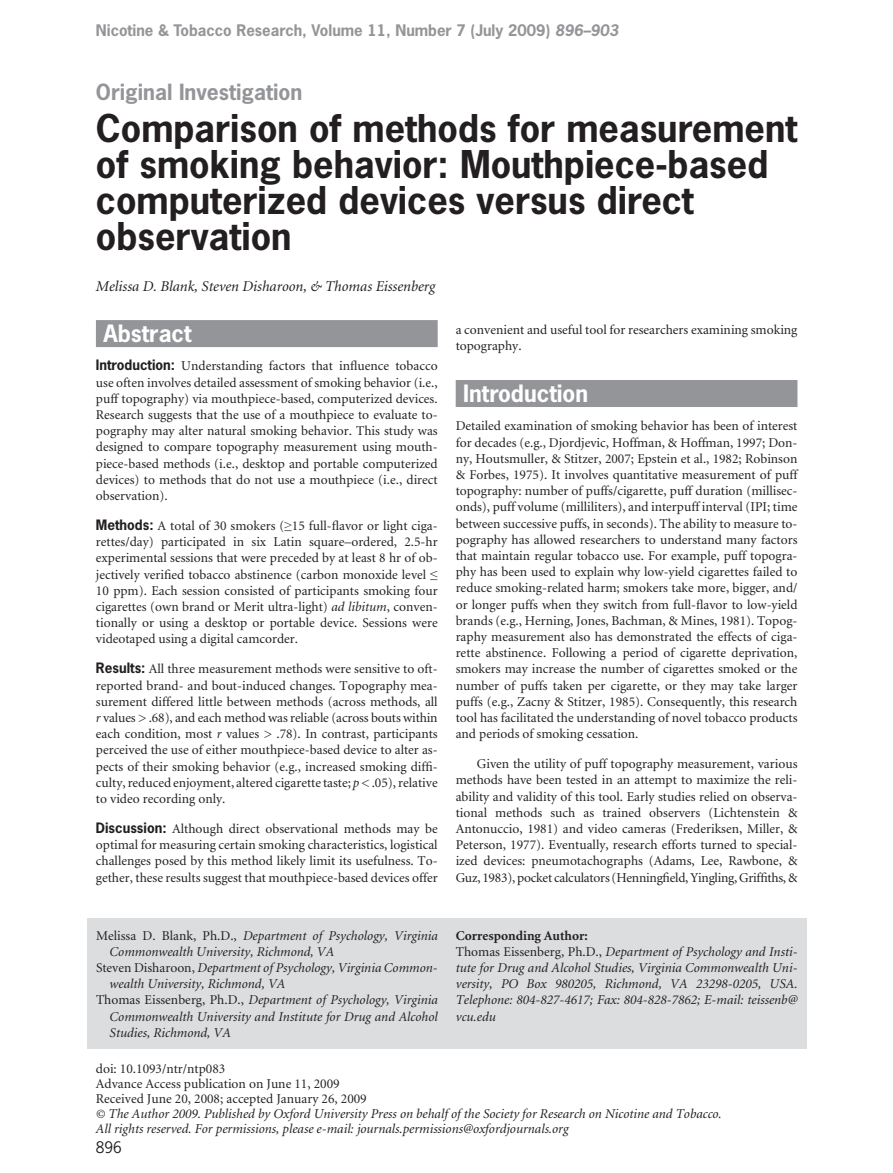
<style>
.page{position:relative;width:893px;height:1173px;background:#fff}
.page>*{position:absolute;margin:0;border:0;box-sizing:border-box;transform-origin:0 0}
.t1{font:700 36px/36px "News Gothic";color:#231f20}
.t2{font:700 22.5px "News Gothic";color:#fff}
.t3{font:700 21px "News Gothic";color:#939598}
.t4{font:700 15px "News Gothic";color:#939598}
.t5{font:italic 15px "Minion";color:#231f20}
.t6{font:15px "News Gothic";color:#231f20}
.t7{font:13.5px/16.2px "Minion";color:#231f20;text-align:justify}
.t8{font:italic 13.5px/16.2px "Minion";color:#231f20}
.s1{font-style:italic}
.s2{font-family:"News Gothic";font-weight:700}
.s3{font-family:"Times New Roman"}
.s4{font-style:normal}
.s5{font-weight:700;font-style:normal}
</style>
<div class="page">
<div style="left:455px;top:380px;width:342px;height:27px;background:#939598"></div>
<div style="left:96px;top:320px;width:341px;height:27px;background:#939598"></div>
<div style="left:87px;top:918px;width:719px;height:131px;background:#dcdddf"></div>
<p class="t4" style="left:96px;top:24px;width:524px">Nicotine &amp; Tobacco Research, Volume 11, Number 7 (July 2009) <span class="s1">896–903</span></p>
<h3 class="t3" style="left:96px;top:84px;width:208px">Original Investigation</h3>
<h1 class="t1" style="left:96px;top:114px;width:703px">Comparison of methods for measurement of smoking behavior: Mouthpiece-based computerized devices versus direct observation</h1>
<p class="t5" style="left:96px;top:280px;width:341px">Melissa D. Blank , Steven Disharoon , &amp; Thomas Eissenberg</p>
<h2 class="t2" style="left:103px;top:325px;width:90px">Abstract</h2>
<p class="t7" style="left:96px;top:359px;width:343px"><span class="s2">Introduction:</span> Understanding factors that influence tobacco use often involves detailed assessment of smoking behavior (i.e., puff topography) via mouthpiece-based, computerized devices.<br>Research suggests that the use of a mouthpiece to evaluate to&shy;pography may alter natural smoking behavior. This study was designed to compare topography measurement using mouth&shy;piece-based methods (i.e., desktop and portable computerized devices) to methods that do not use a mouthpiece (i.e., direct observation).</p>
<p class="t7" style="left:96px;top:519px;width:343px"><span class="s2">Methods:</span> A total of 30 smokers ( <span class="s3">≥</span> 15 full-flavor or light ciga&shy;rettes/day) participated in six Latin square – ordered, 2.5-hr experimental sessions that were preceded by at least 8 hr of ob&shy;jectively verified tobacco abstinence (carbon monoxide level <span class="s3">≤ </span>10 ppm). Each session consisted of participants smoking four cigarettes (own brand or Merit ultra-light) <span class="s1">ad libitum</span> , conven&shy;tionally or using a desktop or portable device. Sessions were v ideotaped using a digital camcorder.</p>
<p class="t7" style="left:96px;top:662px;width:343px"><span class="s2">Results:</span> All three measurement methods were sensitive to oft&shy;reported brand- and bout-induced changes. Topography mea&shy;surement differed little between methods (across methods, all <span class="s1">r</span> values &gt; .68), and each method was reliable (across bouts within each condition, most <span class="s1">r</span> values &gt; .78). In contrast, participants perceived the use of either mouthpiece-based device to alter as&shy;pects of their smoking behavior (e.g., increased smoking diffi&shy;culty, reduced enjoyment, altered cigarette taste; <span class="s1">p</span> &lt; .05), relative to video recording only.</p>
<p class="t7" style="left:96px;top:822px;width:343px"><span class="s2">Discussion:</span> Although direct observational methods may be optimal for measuring certain smoking characteristics, logistical challenges posed by this method likely limit its usefulness. To&shy;gether, these results suggest that mouthpiece-based devices offer</p>
<p class="t7" style="left:455px;top:323px;width:343px">a convenient and useful tool for researchers examining smoking topography.</p>
<h2 class="t2" style="left:463px;top:385px;width:126px">Introduction</h2>
<p class="t7" style="left:455px;top:419px;width:343px">Detailed examination of smoking behavior has been of interest for decades (e.g., Djordjevic, Hoffman, &amp; Hoffman, 1997 ; Don&shy;ny, Houtsmuller, &amp; Stitzer, 2007 ; Epstein et al., 1982 ; Robinson &amp; Forbes, 1975). It involves quantitative measurement of puff topography: number of puffs/cigarette, puff duration (millisec&shy;onds), puff volume (milliliters), and interpuff interval (IPI; time between successive puffs, in seconds). The ability to measure to&shy;pography has allowed researchers to understand many factors that maintain regular tobacco use. For example, puff topogra&shy;phy has been used to explain why low-yield cigarettes failed to reduce smoking-related harm; smokers take more, bigger, and/ or longer puffs when they switch from full-flavor to low-yield brands (e.g., Herning, Jones, Bachman, &amp; Mines, 1981 ). Topog&shy;raphy measurement also has demonstrated the effects of ciga&shy;rette abstinence. Following a period of cigarette deprivation, smokers may increase the number of cigarettes smoked or the number of puffs taken per cigarette, or they may take larger puffs (e.g., Zacny &amp; Stitzer, 1985 ). Consequently, this research tool has facilitated the understanding of novel tobacco products and periods of smoking cessation.</p>
<p class="t7" style="left:455px;top:757px;width:343px;text-indent:21px">Given the utility of puff topography measurement, various methods have been tested in an attempt to maximize the reli&shy;ability and validity of this tool. Early studies relied on observa&shy;tional methods such as trained observers ( Lichtenstein &amp; Antonuccio, 1981 ) and video cameras ( Frederiksen, Miller, &amp; Peterson, 1977 ). Eventually, research efforts turned to special&shy;ized devices: pneumotachographs ( Adams, Lee, Rawbone, &amp; Guz, 1983 ), pocket calculators ( Henningfield, Yingling, Griffiths, &amp;</p>
<p class="t8" style="left:96px;top:928px;width:343px"><span class="s4">Melissa D. Blank, Ph.D.,</span> Department of Psychology, Virginia</p>
<p class="t8" style="left:110px;top:944px;width:226px">Commonwealth University, Richmond, VA</p>
<p class="t8" style="left:96px;top:961px;width:343px"><span class="s4">Steven Disharoon ,</span> Department of Psychology, Virginia Common-</p>
<p class="t8" style="left:110px;top:977px;width:177px">wealth University, Richmond, VA</p>
<p class="t8" style="left:96px;top:993px;width:343px"><span class="s4">Thomas Eissenberg, Ph.D.,</span> Department of Psychology, Virginia</p>
<p class="t8" style="left:110px;top:1009px;width:330px">Commonwealth University and Institute for Drug and Alcohol</p>
<p class="t8" style="left:110px;top:1025px;width:123px">Studies, Richmond, VA</p>
<p class="t8" style="left:456px;top:928px;width:343px"><span class="s5">Corresponding Author:<br></span><span class="s4">Thomas Eissenberg, Ph.D.,</span> Department of Psychology and Insti&shy;tute for Drug and Alcohol Studies, Virginia Commonwealth Uni&shy;versity, PO Box 980205, Richmond, VA 23298-0205, USA.<br>Telephone: 804-827-4617; Fax: 804-828-7862; E-mail: teissenb@ vcu.edu</p>
<p class="t7" style="left:96px;top:1062px;width:272px;line-height:15px;text-align:left">doi: 10.1093/ntr/ntp083<br>Advance Access publication on June 11, 2009<br>Received June 20 , 2008 ; accepted January 26 , 2009</p>
<p class="t8" style="left:96px;top:1107px;width:627px;line-height:15px">© The Author 2009. Published by Oxford University Press on behalf of the Society for Research on Nicotine and Tobacco.<br>All rights reserved. For permissions, please e-mail: journals.permissions@oxfordjournals.org</p>
<p class="t6" style="left:96px;top:1142px;width:27px">896</p>
</div>
